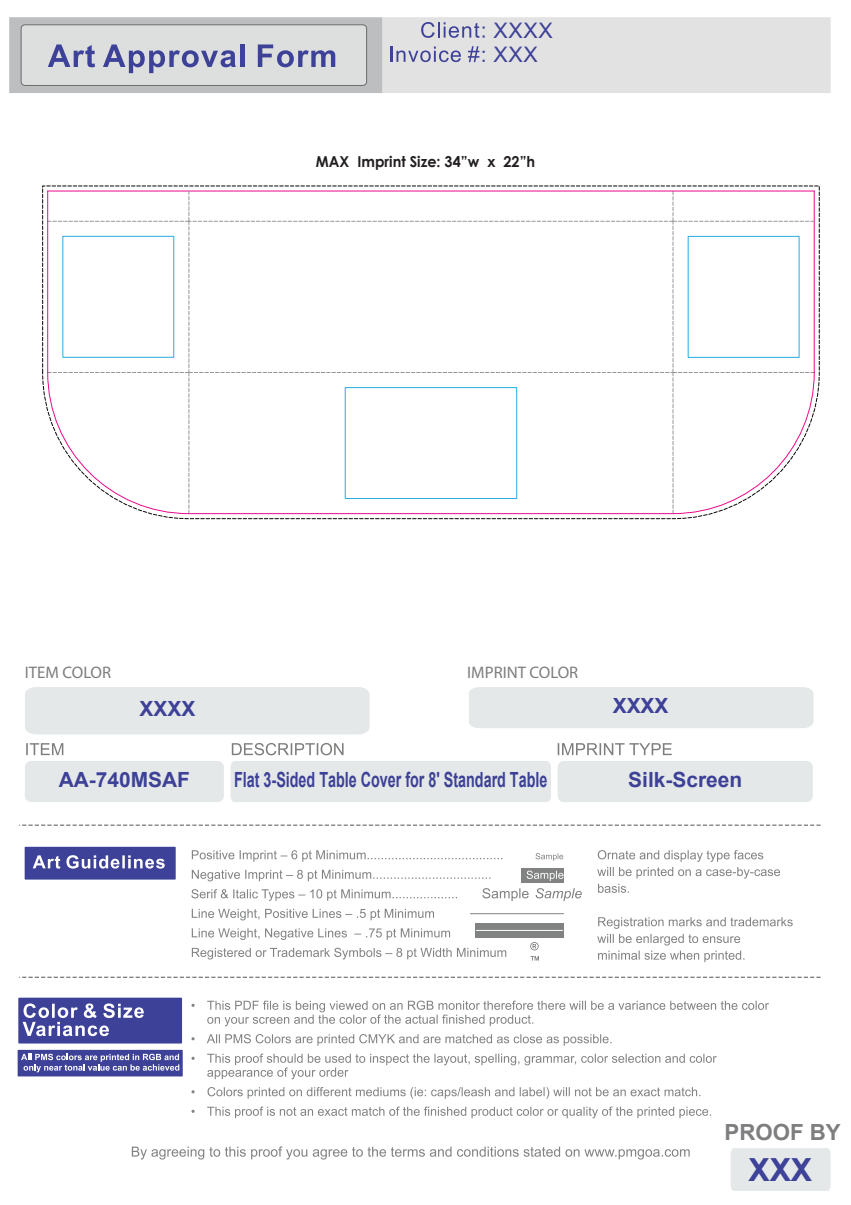
<style>
.page{position:relative;width:851px;height:1205px;background:#fff}
.page>*{position:absolute;margin:0;border:0;box-sizing:border-box;transform-origin:0 0}
.t1{font:700 31.85px "Arial";color:#3e4298}
.t2{font:700 22.22px "Arial";color:#7e7d7f}
.t3{font:21.44px/24.2px "Arial";letter-spacing:.035em;color:#3d4197}
.t4{font:700 20.91px "Arial";color:#3d4197;scale:.69 1}
.t5{font:700 20.91px "Arial";color:#3d4197}
.t6{font:16.71px "Myriad Pro";color:#7e7d7c}
.t7{font:700 15.05px "Century Gothic";color:#231f20;scale:.96 1}
</style>
<div class="page">
<svg style="left:42px;top:185px;width:778px;height:334px"></svg>
<div style="left:687px;top:236px;width:112px;height:122px;border:1px solid #27abe2"></div>
<div style="left:62px;top:236px;width:112px;height:122px;border:1px solid #27abe2"></div>
<div style="left:345px;top:387px;width:172px;height:112px;border:1px solid #27abe2"></div>
<div style="left:9px;top:17px;width:373px;height:76px;background:#bdbebf"></div>
<div style="left:382px;top:17px;width:448px;height:76px;background:#e2e2e3"></div>
<div style="left:21px;top:25px;width:345px;height:60px;background:#dddede;border-radius:4px"></div>
<div style="left:21px;top:24px;width:346px;height:62px;border:1px solid #6a6c6e;border-radius:4px"></div>
<svg style="left:48px;top:44px;width:47px;height:23px"></svg>
<svg style="left:103px;top:44px;width:133px;height:29px"></svg>
<hr style="left:240px;top:44px;width:4px;height:23px;background:#3d4197">
<svg style="left:258px;top:44px;width:77px;height:23px"></svg>
<svg style="left:421px;top:22px;width:63px;height:16px"></svg>
<svg style="left:390px;top:47px;width:71px;height:15px"></svg>
<svg style="left:468px;top:46px;width:16px;height:16px"></svg>
<div style="left:521px;top:868px;width:43px;height:14px;background:#818282"></div>
<div style="left:475px;top:923px;width:89px;height:14px;background:#818282"></div>
<svg style="left:132px;top:1146px;width:557px;height:13px"></svg>
<svg style="left:192px;top:850px;width:310px;height:12px"></svg>
<svg style="left:192px;top:870px;width:298px;height:11px"></svg>
<svg style="left:191px;top:889px;width:266px;height:12px"></svg>
<svg style="left:192px;top:909px;width:242px;height:11px"></svg>
<svg style="left:192px;top:928px;width:258px;height:12px"></svg>
<svg style="left:192px;top:948px;width:314px;height:11px"></svg>
<svg style="left:535px;top:853px;width:28px;height:8px"></svg>
<svg style="left:526px;top:871px;width:37px;height:10px"></svg>
<svg style="left:482px;top:888px;width:46px;height:13px"></svg>
<svg style="left:535px;top:888px;width:46px;height:13px"></svg>
<svg style="left:191px;top:1000px;width:578px;height:26px"></svg>
<svg style="left:191px;top:1034px;width:420px;height:12px"></svg>
<svg style="left:191px;top:1053px;width:525px;height:26px"></svg>
<svg style="left:191px;top:1087px;width:509px;height:12px"></svg>
<svg style="left:191px;top:1106px;width:520px;height:12px"></svg>
<svg style="left:597px;top:850px;width:183px;height:28px"></svg>
<svg style="left:598px;top:884px;width:31px;height:9px"></svg>
<svg style="left:597px;top:917px;width:195px;height:28px"></svg>
<svg style="left:598px;top:951px;width:146px;height:11px"></svg>
<div style="left:25px;top:847px;width:151px;height:32px;background:#3d4197"></div>
<div style="left:18px;top:998px;width:164px;height:45px;background:#3d4197"></div>
<svg style="left:33px;top:855px;width:132px;height:13px"></svg>
<svg style="left:23px;top:1003px;width:121px;height:33px"></svg>
<div style="left:25px;top:761px;width:199px;height:41px;background:#e5e8e8;border-radius:6px"></div>
<div style="left:25px;top:687px;width:344px;height:47px;background:#e5e8e8"></div>
<div style="left:469px;top:687px;width:344px;height:41px;background:#e5e8e8"></div>
<svg style="left:26px;top:743px;width:37px;height:12px"></svg>
<svg style="left:557px;top:743px;width:114px;height:12px"></svg>
<div style="left:230px;top:761px;width:321px;height:41px;background:#e5e8e8"></div>
<svg style="left:232px;top:743px;width:111px;height:12px"></svg>
<svg style="left:19px;top:824px;width:801px;height:2px"></svg>
<svg style="left:19px;top:977px;width:801px;height:1px"></svg>
<hr style="left:470px;top:913px;width:94px;height:1px;background:#818282">
<hr style="left:476px;top:930px;width:86px;height:1px;background:#fff">
<svg style="left:530px;top:942px;width:8px;height:8px"></svg>
<svg style="left:530px;top:956px;width:9px;height:4px"></svg>
<div style="left:557px;top:761px;width:255px;height:41px;background:#e5e8e8;border-radius:6px"></div>
<div style="left:731px;top:1148px;width:99px;height:43px;background:#e5e8e8"></div>
<svg style="left:18px;top:1050px;width:165px;height:26px;background:#6064aa"></svg>
<p class="t3" style="left:493px;top:18px;width:61px">XXXX<br>XXX</p>
<p class="t7" style="left:316px;top:150px;width:230px">MAX Imprint Size: 34”w x 22”h</p>
<p class="t6" style="left:25px;top:662px;width:88px">ITEM COLOR</p>
<p class="t6" style="left:467px;top:662px;width:112px">IMPRINT COLOR</p>
<p class="t5" style="left:139px;top:694px;width:57px">XXXX</p>
<p class="t5" style="left:612px;top:690px;width:57px">XXXX</p>
<p class="t5" style="left:59px;top:764px;width:133px">AA-740MSAF</p>
<p class="t4" style="left:234px;top:764px;width:455px">Flat 3-Sided Table Cover for 8' Standard Table</p>
<p class="t5" style="left:628px;top:764px;width:115px">Silk-Screen</p>
<p class="t2" style="left:724px;top:1116px;width:118px">PROOF BY</p>
<h1 class="t1" style="left:748px;top:1147px;width:65px">XXX</h1>
</div>
